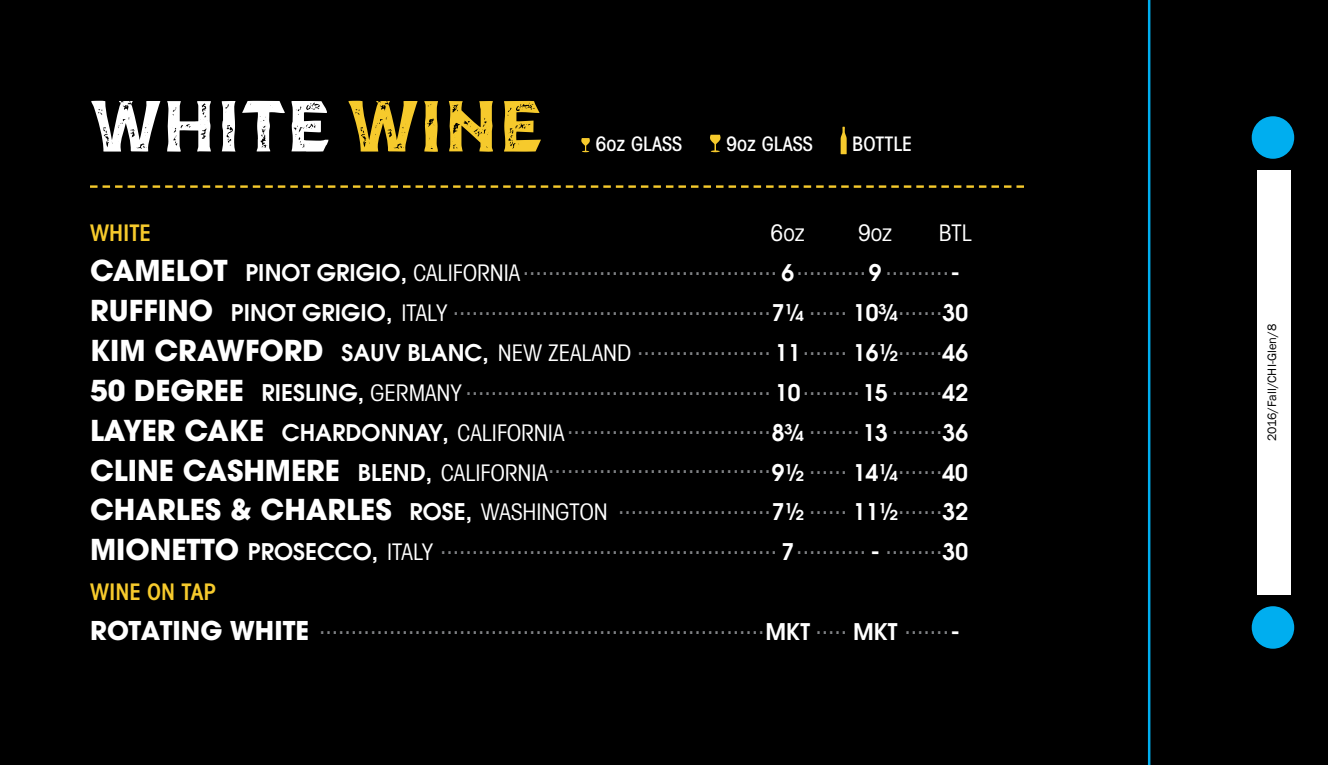
<style>
.page{position:relative;width:1328px;height:765px;background:#000}
.page>*{position:absolute;margin:0;border:0;box-sizing:border-box;transform-origin:0 0}
.t1{font:80px "Dever Ser Pri Bol";color:#fff}
.t2{font:500 condensed 23px/39.5px "Avant Garde";color:#808285}
.t3{font:condensed 23px "Avant Garde";color:#fff}
.t4{font:600 condensed 23px "Avant Garde";color:#f6ca2c}
.t5{font:500 condensed 20px "Avant Garde";color:#fff}
.t6{font:12.5px "Franklin Gothic";color:#000}
.s1{color:#f6ca2c}
.s2{font-weight:400;color:#fff}
.s3{font-weight:700;font-stretch:normal;font-size:28.5px;color:#fff}
.s4{font-weight:600;font-stretch:normal;color:#fff}
.s5{font-weight:600;color:#f6ca2c}
.s6{font-weight:700;font-stretch:normal;font-size:25.75px;color:#fff}
</style>
<div class="page">
<svg style="left:90px;top:185px;width:934px;height:3px"></svg>
<svg style="left:581px;top:138px;width:9px;height:14px"></svg>
<svg style="left:710px;top:135px;width:11px;height:17px"></svg>
<svg style="left:840px;top:127px;width:6px;height:27px"></svg>
<div style="left:1257px;top:170px;width:33px;height:425px;background:#fff"></div>
<hr style="left:1148px;top:0;width:2px;height:765px;background:#00aeef">
<div style="left:1251px;top:606px;width:43px;height:43px;background:#00aeef;border-radius:50%"></div>
<div style="left:1251px;top:116px;width:43px;height:43px;background:#00aeef;border-radius:50%"></div>
<h1 class="t1" style="left:90px;top:68px;width:454px">WHITE <span class="s1">WINE</span></h1>
<p class="t5" style="left:595px;top:132px;width:88px">6oz GLASS</p>
<p class="t5" style="left:726px;top:132px;width:88px">9oz GLASS</p>
<p class="t5" style="left:852px;top:132px;width:61px">BOTTLE</p>
<p class="t4" style="left:90px;top:219px;width:62px">WHITE</p>
<p class="t3" style="left:770px;top:219px;width:36px">6oz</p>
<p class="t3" style="left:858px;top:219px;width:36px">9oz</p>
<p class="t2" style="left:90px;top:216px;width:883px;line-height:33.5px;text-indent:848px"><span class="s2">BTL<br></span><span class="s3">CAMELOT</span> <span class="s4">PINOT GRIGIO,</span> <span class="s2">CALIFORNIA</span>........................................ <span class="s4">6</span>...........<span class="s4">9</span> ..........<span class="s4">-</span></p>
<p class="t2" style="left:90px;top:286px;width:879px;text-align:justify"><span class="s3">RUFFINO</span> <span class="s4">PINOT GRIGIO,</span> <span class="s2">ITALY</span> ..................................................<span class="s4">7¼</span> ...... <span class="s4">10¾</span>.......<span class="s4">30<br></span><span class="s3">KIM CRAWFORD</span> <span class="s4">SAUV BLANC,</span> <span class="s2">NEW ZEALAND</span> ..................... <span class="s4">11</span>....... <span class="s4">16½</span>.......<span class="s4">46<br></span><span class="s3">50 DEGREE</span> <span class="s4">RIESLING,</span> <span class="s2">GERMANY</span> ................................................ <span class="s4">10</span>.........<span class="s4">15</span> ........<span class="s4">42<br></span><span class="s3">LAYER CAKE</span> <span class="s4">CHARDONNAY,</span> <span class="s2">CALIFORNIA</span>................................<span class="s4">8¾</span> ........<span class="s4">13</span> ........<span class="s4">36<br></span><span class="s3">CLINE CASHMERE</span> <span class="s4">BLEND,</span> <span class="s2">CALIFORNIA</span>...................................<span class="s4">9½</span> ...... <span class="s4">14¼</span>.......<span class="s4">40</span></p>
<p class="t2" style="left:90px;top:486px;width:879px"><span class="s3">CHARLES &amp; CHARLES</span> <span class="s4">ROSE,</span> <span class="s2">WASHINGTON</span> ........................<span class="s4">7½</span> ...... <span class="s4">11½</span>.......<span class="s4">32<br></span><span class="s3">MIONETTO</span> <span class="s4">PROSECCO,</span> <span class="s2">ITALY</span> ..................................................... <span class="s4">7</span>........... <span class="s4">-</span> .........<span class="s4">30</span></p>
<p class="t2" style="left:90px;top:575px;width:871px;line-height:33.5px"><span class="s5">WINE ON TAP<br></span><span class="s6">ROTATING WHITE</span> ......................................................................<span class="s4">MKT</span> ..... <span class="s4">MKT</span> .......<span class="s4">-</span></p>
<p class="t6" style="left:1264px;top:441px;width:119px;rotate:-90deg">2016/Fall/CHI-Glen/8</p>
</div>
